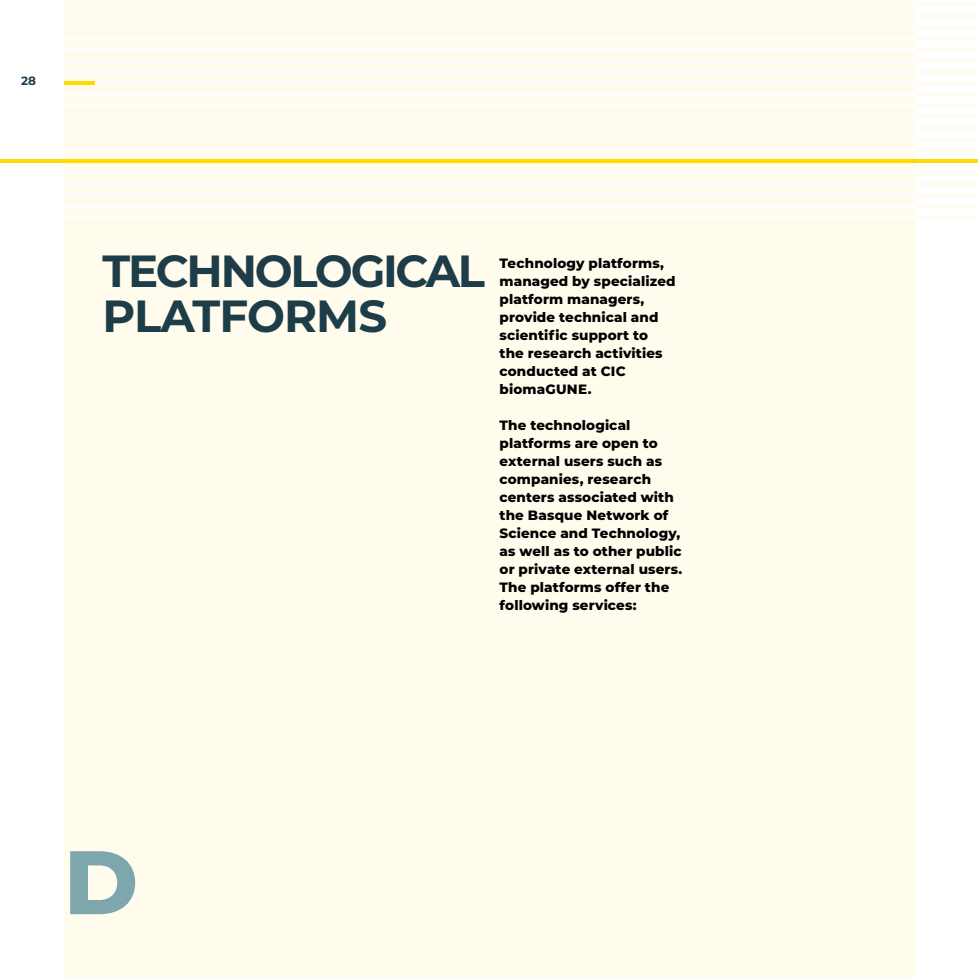
<style>
.page{position:relative;width:978px;height:978px;background:#fff}
.page>*{position:absolute;margin:0;border:0;box-sizing:border-box;transform-origin:0 0}
.t1{font:800 90px "Montserrat";color:#7da7ad}
.t2{font:700 45px/45px "Montserrat";letter-spacing:-.05em;color:#1d3d49}
.t3{font:800 13.5px/18px "Montserrat";letter-spacing:.01em;color:#000}
.t4{font:700 12px "Montserrat";color:#1d3d49}
</style>
<div class="page">
<hr style="left:914px;top:204px;width:64px;height:4px;background:#fffcf4">
<hr style="left:914px;top:182px;width:64px;height:4px;background:#fffcf4">
<hr style="left:914px;top:137px;width:64px;height:4px;background:#fffcf4">
<hr style="left:914px;top:115px;width:64px;height:4px;background:#fffcf4">
<hr style="left:914px;top:92px;width:64px;height:4px;background:#fffcf4">
<hr style="left:914px;top:70px;width:64px;height:4px;background:#fffcf4">
<hr style="left:914px;top:48px;width:64px;height:4px;background:#fffcf4">
<hr style="left:914px;top:25px;width:64px;height:4px;background:#fffcf4">
<hr style="left:914px;top:14px;width:64px;height:4px;background:#fffcf4">
<hr style="left:914px;top:215px;width:64px;height:4px;background:#fffcf4">
<hr style="left:914px;top:193px;width:64px;height:4px;background:#fffcf4">
<hr style="left:914px;top:171px;width:64px;height:4px;background:#fffcf4">
<hr style="left:914px;top:148px;width:64px;height:4px;background:#fffcf4">
<hr style="left:914px;top:126px;width:64px;height:4px;background:#fffcf4">
<hr style="left:914px;top:104px;width:64px;height:3px;background:#fffbed">
<hr style="left:914px;top:81px;width:64px;height:4px;background:#fffcf4">
<hr style="left:914px;top:59px;width:64px;height:4px;background:#fffcf4">
<hr style="left:914px;top:36px;width:64px;height:4px;background:#fffcf4">
<hr style="left:914px;top:3px;width:64px;height:4px;background:#fffcf4">
<div style="left:64px;top:0;width:850px;height:978px;background:#fffbed"></div>
<hr style="left:0;top:204px;width:914px;height:4px;background:#fffdf7">
<hr style="left:0;top:182px;width:914px;height:4px;background:#fffdf7">
<hr style="left:0;top:137px;width:914px;height:4px;background:#fffdf7">
<hr style="left:0;top:115px;width:914px;height:4px;background:#fffdf7">
<hr style="left:0;top:92px;width:914px;height:4px;background:#fffdf7">
<hr style="left:0;top:70px;width:914px;height:4px;background:#fffdf7">
<hr style="left:0;top:48px;width:914px;height:4px;background:#fffdf7">
<hr style="left:0;top:25px;width:914px;height:4px;background:#fffdf7">
<hr style="left:0;top:215px;width:914px;height:4px;background:#fffdf7">
<hr style="left:0;top:193px;width:914px;height:4px;background:#fffdf7">
<hr style="left:0;top:171px;width:914px;height:4px;background:#fffdf7">
<hr style="left:0;top:148px;width:914px;height:4px;background:#fffdf7">
<hr style="left:0;top:126px;width:914px;height:4px;background:#fffdf7">
<hr style="left:0;top:104px;width:914px;height:3px;background:#fff">
<hr style="left:0;top:81px;width:914px;height:4px;background:#fffdf7">
<hr style="left:0;top:59px;width:914px;height:4px;background:#fffdf7">
<hr style="left:0;top:36px;width:914px;height:4px;background:#fffdf7">
<hr style="left:0;top:14px;width:914px;height:4px;background:#fffdf7">
<hr style="left:0;top:3px;width:914px;height:4px;background:#fffdf7">
<hr style="left:0;top:159px;width:978px;height:4px;background:#ffda00">
<hr style="left:64px;top:81px;width:31px;height:4px;background:#ffda00">
<p class="t4" style="left:21px;top:72px;width:16px">28</p>
<h2 class="t2" style="left:102px;top:246px;width:384px">TECHNOLOGICAL<br>PLATFORMS</h2>
<p class="t3" style="left:500px;top:254px;width:178px">Technology platforms, managed by specialized platform managers, provide technical and scientific support to the research activities conducted at CIC biomaGUNE.</p>
<p class="t3" style="left:500px;top:416px;width:184px">The technological platforms are open to external users such as companies, research centers associated with the Basque Network of<br>Science and Technology, as well as to other public or private external users.<br>The platforms offer the following services:</p>
<h1 class="t1" style="left:64px;top:816px;width:76px">D</h1>
</div>
